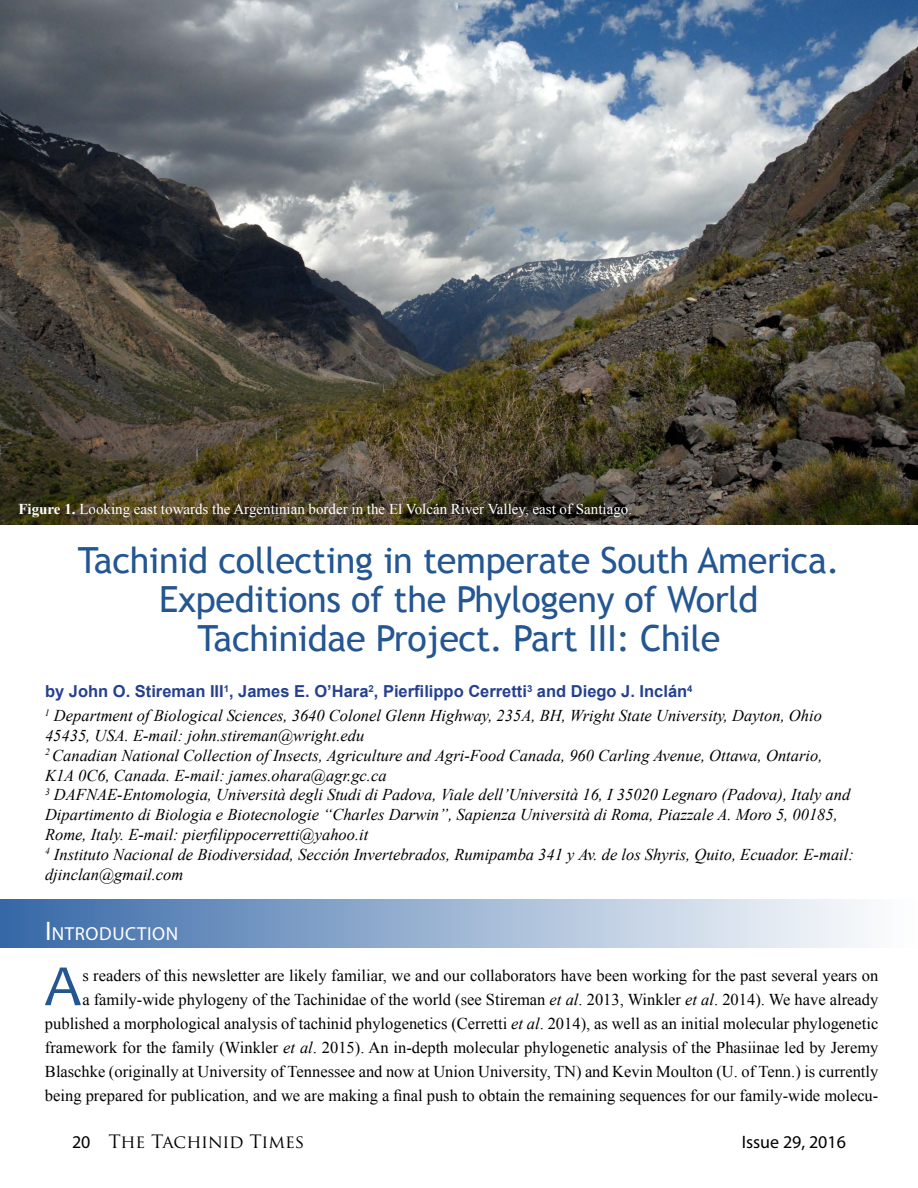
<style>
.page{position:relative;width:918px;height:1188px;background:#fff}
.page>*{position:absolute;margin:0;border:0;box-sizing:border-box;transform-origin:0 0}
.t1{font:59.25px "Candara";color:#245691}
.t2{font:36px/39px "Trebuchet MS";letter-spacing:-.01em;color:#245691;text-align:center}
.t3{font:18.9px "Myriad Pro";letter-spacing:.03em;color:#fff}
.t4{font:18px "Trajan Pro";letter-spacing:-.02em;color:#000}
.t5{font:18px "Myriad Pro";color:#000}
.t6{font:italic 16.5px/19.8px "Times New Roman";color:#000}
.t7{font:16.5px/24px "Times New Roman";color:#000;text-align:right}
.t8{font:700 16.5px "Arial";color:#25408f}
.t9{font:15px "Times New Roman";color:#fff}
.s1{font-weight:700}
.s2{font-size:27px}
.s3{font-style:italic}
.s4{font-family:"Myriad Pro"}
</style>
<div class="page">
<div style="left:0;top:899px;width:918px;height:48px;background:linear-gradient(to right,#396aa8,#fff)"></div>
<img style="left:0;top:0;width:918px;height:524px">
<p class="t9" style="left:18px;top:499px;width:615px"><span class="s1">Figure 1.</span> Looking east towards the Argentinian border in the El Volcán River Valley, east of Santiago.</p>
<h2 class="t2" style="left:78px;top:541px;width:764px">Tachinid collecting in temperate South America.<br>Expeditions of the Phylogeny of World<br>Tachinidae Project. Part III: Chile</h2>
<p class="t8" style="left:45px;top:680px;width:649px">by John O. Stireman III<sup>1</sup>, James E. O’Hara<sup>2</sup>, Pierfilippo Cerretti<sup>3</sup> and Diego J. Inclán<sup>4</sup></p>
<p class="t6" style="left:45px;top:705px;width:810px"><sup>1</sup> Department of Biological Sciences, 3640 Colonel Glenn Highway, 235A, BH, Wright State University, Dayton, Ohio 45435, USA. E-mail: john.stireman@wright.edu<br><sup>2</sup> Canadian National Collection of Insects, Agriculture and Agri-Food Canada, 960 Carling Avenue, Ottawa, Ontario, K1A 0C6, Canada. E-mail: james.ohara@agr.gc.ca<br><sup>3</sup> DAFNAE-Entomologia, Università degli Studi di Padova, Viale dell’Università 16, I 35020 Legnaro (Padova), Italy and Dipartimento di Biologia e Biotecnologie “Charles Darwin”, Sapienza Università di Roma, Piazzale A. Moro 5, 00185, Rome, Italy. E-mail: pierfilippocerretti@yahoo.it<br><sup>4</sup> Instituto Nacional de Biodiversidad, Sección Invertebrados, Rumipamba 341 y Av. de los Shyris, Quito, Ecuador. E-mail: djinclan@gmail.com</p>
<p class="t3" style="left:45px;top:922px;width:135px"><span class="s2">I</span>NTRODUCTION</p>
<h1 class="t1" style="left:45px;top:949px;width:38px">A</h1>
<p class="t7" style="left:45px;top:963px;width:835px">s readers of this newsletter are likely familiar, we and our collaborators have been working for the past several years on<br>a family-wide phylogeny of the Tachinidae of the world (see Stireman <span class="s3">et al</span>. 2013, Winkler <span class="s3">et al</span>. 2014). We have already published a morphological analysis of tachinid phylogenetics (Cerretti <span class="s3">et al</span>. 2014), as well as an initial molecular phylogenetic framework for the family (Winkler <span class="s3">et al</span>. 2015). An in-depth molecular phylogenetic analysis of the Phasiinae led by Jeremy Blaschke (originally at University of Tennessee and now at Union University, TN) and Kevin Moulton (U. of Tenn.) is currently being prepared for publication, and we are making a final push to obtain the remaining sequences for our family-wide molecu-</p>
<p class="t4" style="left:72px;top:1130px;width:234px"><span class="s4">20</span> The Tachinid Times</p>
<p class="t5" style="left:742px;top:1130px;width:106px">Issue 29, 2016</p>
</div>
